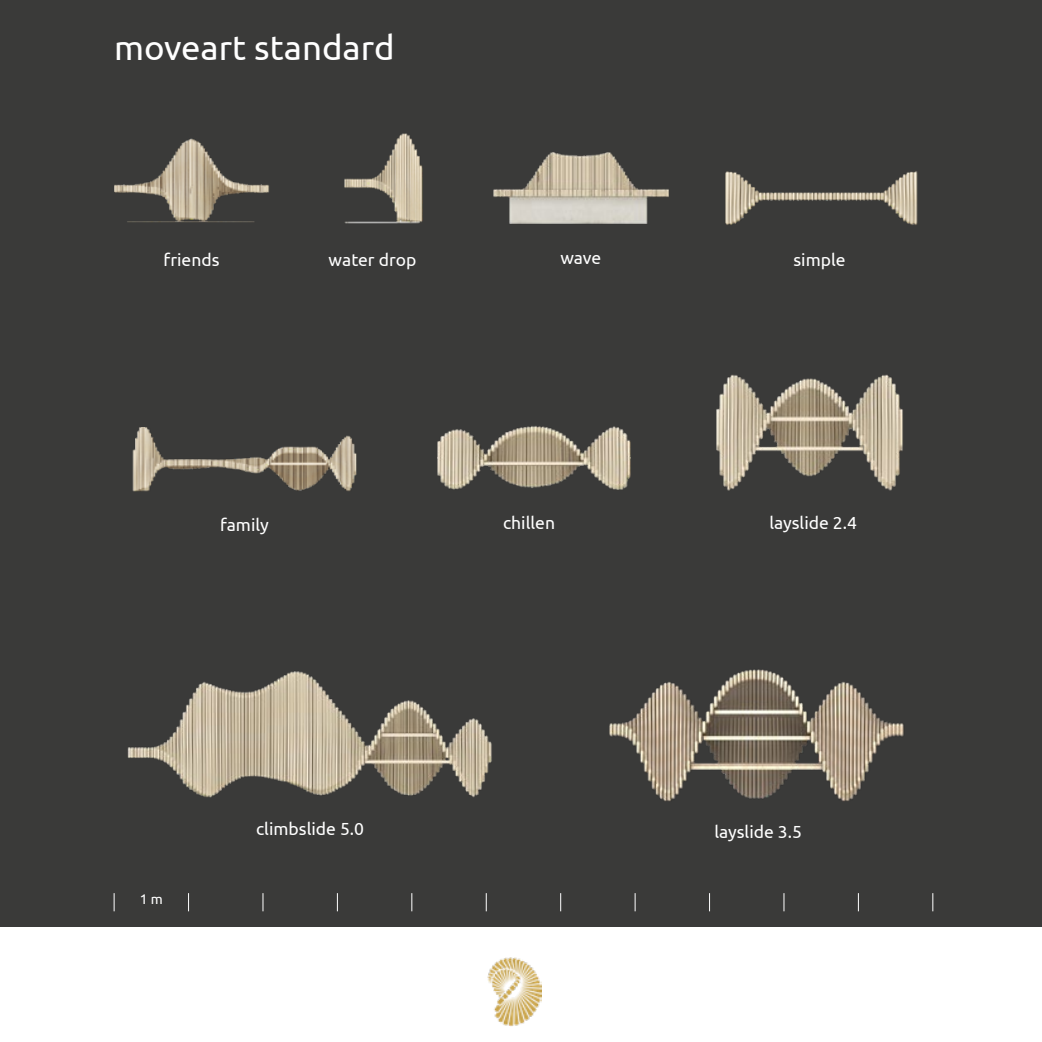
<style>
.page{position:relative;width:1042px;height:1042px;background:#fff}
.page>*{position:absolute;margin:0;border:0;box-sizing:border-box;transform-origin:0 0}
.t1{font:34.82px "Ubuntu";color:#fff}
.t2{font:17.5px "Ubuntu";color:#fff}
.t3{font:14px "Ubuntu";color:#fff}
</style>
<div class="page">
<div style="left:0;top:0;width:1042px;height:926px;background:#3a3a39"></div>
<img style="left:127px;top:671px;width:365px;height:127px">
<img style="left:716px;top:374px;width:187px;height:117px">
<img style="left:345px;top:133px;width:78px;height:91px">
<img style="left:114px;top:138px;width:155px;height:85px">
<img style="left:132px;top:427px;width:225px;height:65px">
<img style="left:437px;top:425px;width:193px;height:65px">
<img style="left:725px;top:171px;width:193px;height:54px">
<img style="left:493px;top:152px;width:175px;height:72px">
<svg style="left:114px;top:893px;width:1px;height:18px"></svg>
<svg style="left:188px;top:893px;width:1px;height:18px"></svg>
<svg style="left:263px;top:893px;width:1px;height:18px"></svg>
<svg style="left:337px;top:893px;width:1px;height:18px"></svg>
<svg style="left:411px;top:893px;width:1px;height:18px"></svg>
<svg style="left:486px;top:893px;width:1px;height:18px"></svg>
<svg style="left:560px;top:893px;width:1px;height:18px"></svg>
<svg style="left:635px;top:893px;width:1px;height:18px"></svg>
<svg style="left:709px;top:893px;width:1px;height:18px"></svg>
<svg style="left:783px;top:893px;width:1px;height:18px"></svg>
<svg style="left:858px;top:893px;width:1px;height:18px"></svg>
<svg style="left:932px;top:893px;width:1px;height:18px"></svg>
<img style="left:487px;top:957px;width:54px;height:69px">
<img style="left:609px;top:669px;width:295px;height:133px">
<h1 class="t1" style="left:114px;top:27px;width:282px">moveart standard</h1>
<p class="t2" style="left:329px;top:249px;width:89px">water drop</p>
<p class="t2" style="left:164px;top:249px;width:57px">friends</p>
<p class="t2" style="left:793px;top:249px;width:54px">simple</p>
<p class="t2" style="left:560px;top:247px;width:42px">wave</p>
<p class="t2" style="left:220px;top:514px;width:50px">family</p>
<p class="t3" style="left:140px;top:890px;width:25px">1 m</p>
<p class="t2" style="left:256px;top:818px;width:109px">climbslide 5.0</p>
<p class="t2" style="left:503px;top:512px;width:53px">chillen</p>
<p class="t2" style="left:769px;top:512px;width:89px">layslide 2.4</p>
<p class="t2" style="left:714px;top:821px;width:89px">layslide 3.5</p>
</div>
